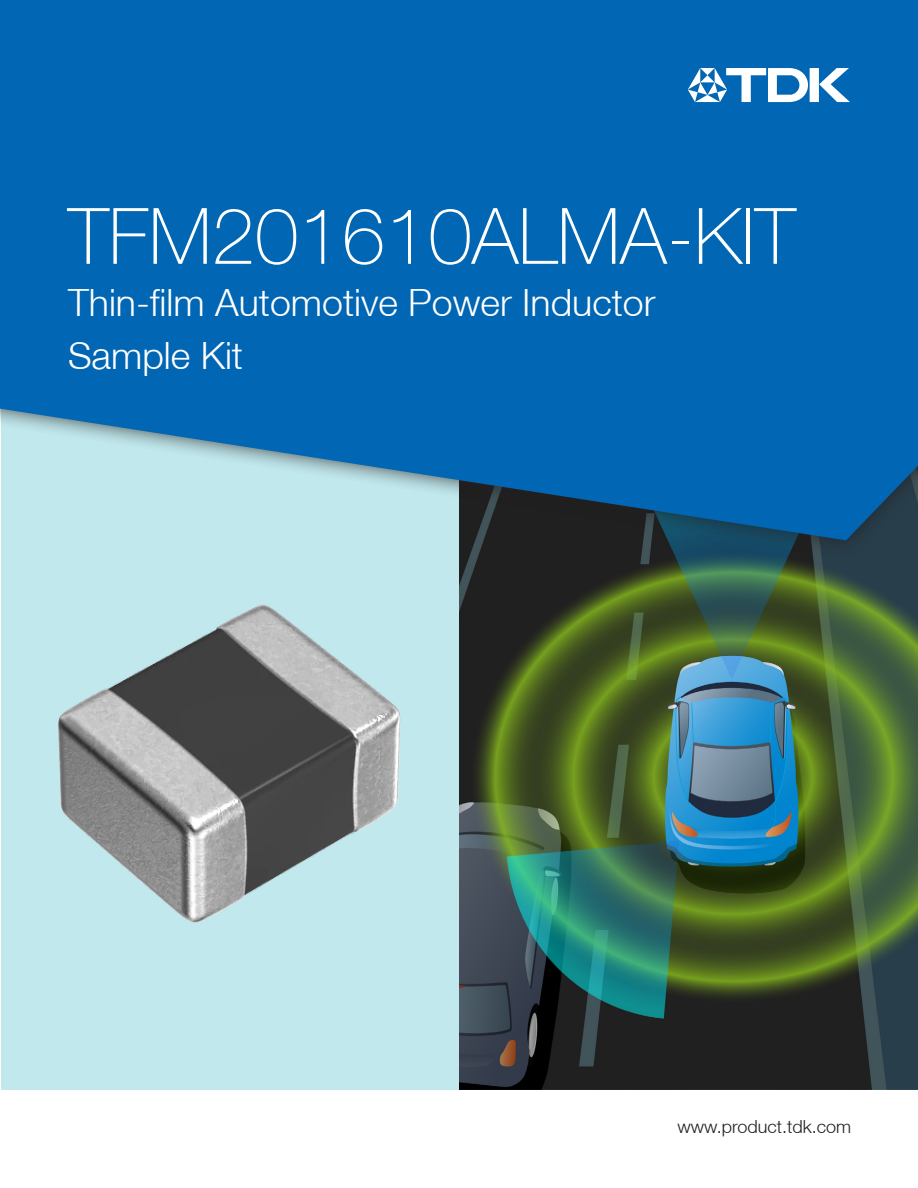
<style>
.page{position:relative;width:918px;height:1188px;background:#fff}
.page>*{position:absolute;margin:0;border:0;box-sizing:border-box;transform-origin:0 0}
.TDK_Headline_white{font:100 78px "Helvetica Neue LT";color:#fff}
.TDK_Subheadline_Broc{font:300 37.5px "Helvetica Neue LT";color:#fff}
.t1{font:300 18px "Helvetica Neue LT";color:#231f20}
</style>
<div class="page">
<div style="left:1px;top:369px;width:459px;height:720px;background:#c0e8ed"></div>
<img style="left:459px;top:558px;width:459px;height:531px">
<div style="left:0;top:0;width:918px;height:558px;background:#231f20;opacity:.8"></div>
<svg style="left:0;top:0;width:918px;height:540px;background:#126fb4"></svg>
<svg style="left:688px;top:68px;width:162px;height:34px"></svg>
<img style="left:58px;top:605px;width:343px;height:318px">
<p class="TDK_Headline_white" style="left:68px;top:192px;width:729px">TFM201610ALMA-KIT</p>
<p class="TDK_Subheadline_Broc" style="left:68px;top:280px;width:589px">Thin-film Automotive Power Inductor</p>
<p class="TDK_Subheadline_Broc" style="left:68px;top:333px;width:177px">Sample Kit</p>
<p class="t1" style="left:678px;top:1115px;width:175px">www.product.tdk.com</p>
</div>
